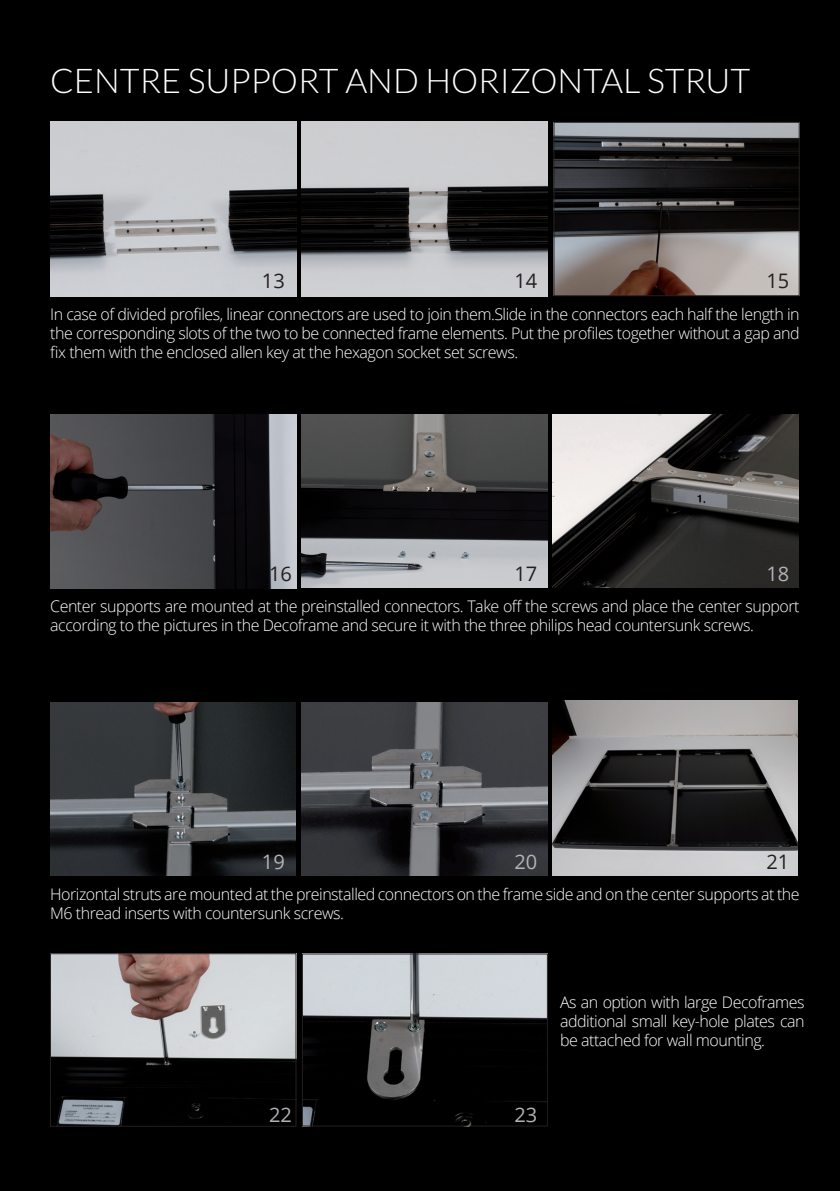
<style>
.page{position:relative;width:840px;height:1191px;background:#fff}
.page>*{position:absolute;margin:0;border:0;box-sizing:border-box;transform-origin:0 0}
.t1{font:300 34px "Lato";color:#fff}
.t2{font:20px "Open Sans";color:#231f20}
.t3{font:20px "Open Sans";color:#b2b3b7}
.t4{font:300 16px/19.2px "Open Sans";letter-spacing:-.03em;color:#fff;text-align:justify}
</style>
<div class="page">
<div style="left:0;top:0;width:839px;height:1191px;background:#000"></div>
<img style="left:50px;top:122px;width:246px;height:174px">
<img style="left:302px;top:122px;width:245px;height:174px">
<img style="left:555px;top:124px;width:242px;height:170px">
<div style="left:553px;top:122px;width:246px;height:174px;border:1px solid #231f20"></div>
<img style="left:50px;top:414px;width:246px;height:174px">
<img style="left:302px;top:414px;width:245px;height:174px">
<img style="left:552px;top:415px;width:245px;height:172px">
<img style="left:50px;top:703px;width:245px;height:173px">
<img style="left:301px;top:703px;width:245px;height:173px">
<img style="left:552px;top:701px;width:245px;height:174px">
<img style="left:52px;top:955px;width:242px;height:169px">
<div style="left:50px;top:953px;width:246px;height:173px;border:1px solid #231f20"></div>
<img style="left:304px;top:955px;width:241px;height:169px">
<div style="left:302px;top:953px;width:245px;height:173px;border:1px solid #231f20"></div>
<h1 class="t1" style="left:50px;top:62px;width:701px">CENTRE SUPPORT AND HORIZONTAL STRUT</h1>
<p class="t2" style="left:262px;top:267px;width:24px">13</p>
<p class="t2" style="left:514px;top:267px;width:24px">14</p>
<p class="t2" style="left:766px;top:267px;width:24px">15</p>
<p class="t4" style="left:50px;top:304px;width:750px">In case of divided profiles, linear connectors are used to join them.Slide in the connectors each half the length in the corresponding slots of the two to be connected frame elements. Put the profiles together without a gap and fix them with the enclosed allen key at the hexagon socket set screws.</p>
<p class="t2" style="left:269px;top:560px;width:24px">16</p>
<p class="t2" style="left:514px;top:560px;width:24px">17</p>
<p class="t3" style="left:766px;top:560px;width:24px">18</p>
<p class="t4" style="left:50px;top:596px;width:750px">Center supports are mounted at the preinstalled connectors. Take off the screws and place the center support according to the pictures in the Decoframe and secure it with the three philips head countersunk screws.</p>
<p class="t3" style="left:262px;top:848px;width:24px">19</p>
<p class="t3" style="left:514px;top:848px;width:24px">20</p>
<p class="t2" style="left:766px;top:848px;width:24px">21</p>
<p class="t4" style="left:50px;top:883px;width:750px">Horizontal struts are mounted at the preinstalled connectors on the frame side and on the center supports at the<br>M6 thread inserts with countersunk screws.</p>
<p class="t3" style="left:269px;top:1100px;width:24px">22</p>
<p class="t3" style="left:514px;top:1100px;width:24px">23</p>
<p class="t4" style="left:559px;top:992px;width:246px">As an option with large Decoframes additional small key-hole plates can be attached for wall mounting.</p>
</div>
